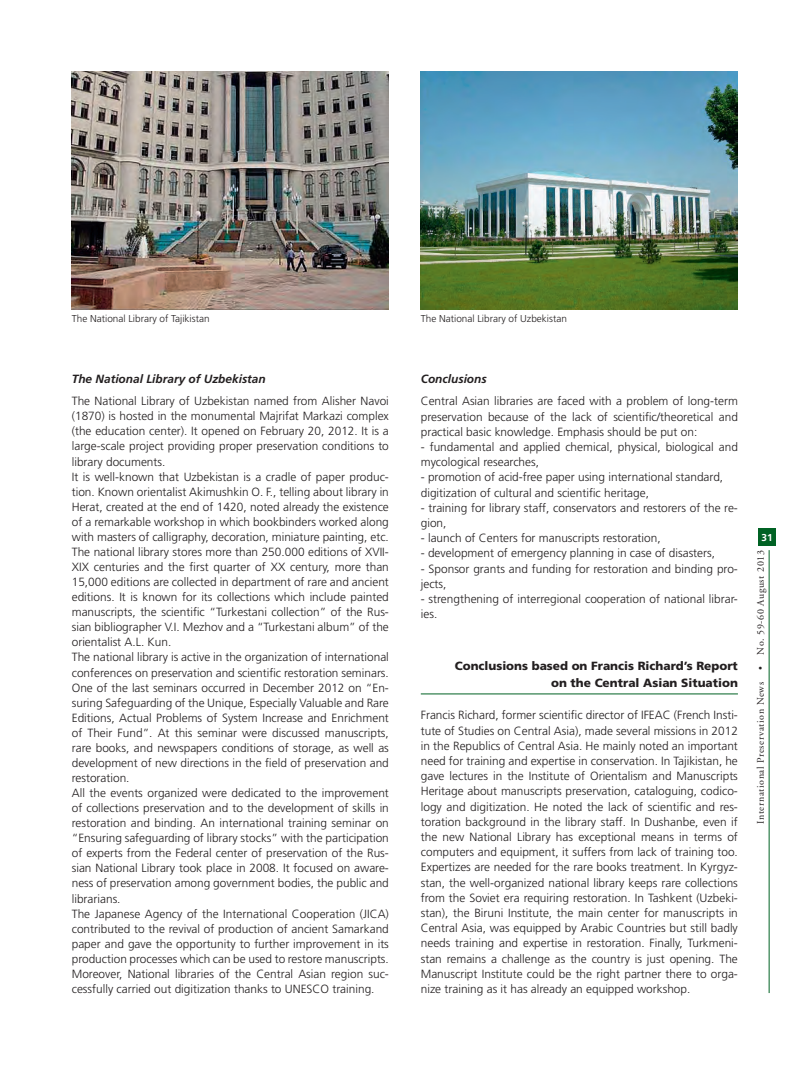
<style>
.page{position:relative;width:809px;height:1065px;background:#fff}
.page>*{position:absolute;margin:0;border:0;box-sizing:border-box;transform-origin:0 0}
.t1{font:300 11.88px/15.1px "Frutiger";color:#231f20}
.t2{font:900 11.88px/16.5px "Frutiger";color:#231f20;text-align:right}
.t3{font:italic 700 11.88px "Frutiger";color:#231f20}
.t4{font:300 10px "Frutiger";color:#231f20}
.t5{font:10px "Adobe Garamond";letter-spacing:.06em;color:#231f20}
.t6{font:700 10px "Frutiger";color:#fff}
</style>
<div class="page">
<div style="left:758px;top:528px;width:18px;height:18px;background:#006224"></div>
<hr style="left:769px;top:550px;width:1px;height:443px;background:#006224">
<hr style="left:421px;top:694px;width:317px;height:1px;background:#006224">
<img style="left:72px;top:72px;width:317px;height:238px">
<img style="left:421px;top:72px;width:317px;height:238px">
<p class="t4" style="left:72px;top:315px;width:139px">The National Library of Tajikistan</p>
<p class="t4" style="left:421px;top:315px;width:148px">The National Library of Uzbekistan</p>
<p class="t3" style="left:72px;top:374px;width:196px">The National Library of Uzbekistan</p>
<p class="t1" style="left:72px;top:394px;width:319px">The National Library of Uzbekistan named from Alisher Navoi (1870) is hosted in the monumental Majrifat Markazi complex (the education center). It opened on February 20, 2012. It is a large-scale project providing proper preservation conditions to library documents.<br>It is well-known that Uzbekistan is a cradle of paper produc&shy;tion. Known orientalist Akimushkin O. F., telling about library in Herat, created at the end of 1420, noted already the existence of a remarkable workshop in which bookbinders worked along with masters of calligraphy, decoration, miniature painting, etc.<br>The national library stores more than 250.000 editions of XVII-XIX centuries and the first quarter of XX century, more than 15,000 editions are collected in department of rare and ancient editions. It is known for its collections which include painted manuscripts, the scientific “Turkestani collection” of the Rus&shy;sian bibliographer V.I. Mezhov and a “Turkestani album” of the orientalist A.L. Kun.<br>The national library is active in the organization of international conferences on preservation and scientific restoration seminars.<br>One of the last seminars occurred in December 2012 on “En&shy;suring Safeguarding of the Unique, Especially Valuable and Rare Editions, Actual Problems of System Increase and Enrichment of Their Fund”. At this seminar were discussed manuscripts, rare books, and newspapers conditions of storage, as well as development of new directions in the field of preservation and restoration.<br>All the events organized were dedicated to the improvement of collections preservation and to the development of skills in restoration and binding. An international training seminar on “Ensuring safeguarding of library stocks” with the participation of experts from the Federal center of preservation of the Rus&shy;sian National Library took place in 2008. It focused on aware&shy;ness of preservation among government bodies, the public and librarians.<br>The Japanese Agency of the International Cooperation (JICA) contributed to the revival of production of ancient Samarkand paper and gave the opportunity to further improvement in its production processes which can be used to restore manuscripts.<br>Moreover, National libraries of the Central Asian region suc&shy;cessfully carried out digitization thanks to UNESCO training.</p>
<p class="t3" style="left:421px;top:374px;width:67px">Conclusions</p>
<p class="t1" style="left:421px;top:395px;width:319px;text-align:justify">Central Asian libraries are faced with a problem of long-term preservation because of the lack of scientific/theoretical and practical basic knowledge. Emphasis should be put on:</p>
<p class="t1" style="left:421px;top:440px;width:319px">- fundamental and applied chemical, physical, biological and mycological researches,</p>
<p class="t1" style="left:421px;top:471px;width:304px">- promotion of acid-free paper using international standard, digitization of cultural and scientific heritage,</p>
<p class="t1" style="left:421px;top:501px;width:319px">- training for library staff, conservators and restorers of the re&shy;gion,</p>
<p class="t1" style="left:421px;top:531px;width:241px">- launch of Centers for manuscripts restoration,</p>
<p class="t1" style="left:421px;top:547px;width:296px">- development of emergency planning in case of disasters,</p>
<p class="t1" style="left:421px;top:562px;width:319px">- Sponsor grants and funding for restoration and binding pro&shy;jects,</p>
<p class="t1" style="left:421px;top:592px;width:319px">- strengthening of interregional cooperation of national librar&shy;ies.</p>
<p class="t2" style="left:455px;top:659px;width:285px">Conclusions based on Francis Richard’s Report on the Central Asian Situation</p>
<p class="t1" style="left:421px;top:709px;width:319px;text-align:justify">Francis Richard, former scientific director of IFEAC (French Insti&shy;tute of Studies on Central Asia), made several missions in 2012 in the Republics of Central Asia. He mainly noted an important need for training and expertise in conservation. In Tajikistan, he gave lectures in the Institute of Orientalism and Manuscripts Heritage about manuscripts preservation, cataloguing, codico&shy;logy and digitization. He noted the lack of scientific and res&shy;toration background in the library staff. In Dushanbe, even if the new National Library has exceptional means in terms of computers and equipment, it suffers from lack of training too.<br>Expertizes are needed for the rare books treatment. In Kyrgyz&shy;stan, the well-organized national library keeps rare collections from the Soviet era requiring restoration. In Tashkent (Uzbeki&shy;stan), the Biruni Institute, the main center for manuscripts in Central Asia, was equipped by Arabic Countries but still badly needs training and expertise in restoration. Finally, Turkmeni&shy;stan remains a challenge as the country is just opening. The Manuscript Institute could be the right partner there to orga&shy;nize training as it has already an equipped workshop.</p>
<p class="t6" style="left:761px;top:533px;width:13px">31</p>
<p class="t5" style="left:757px;top:824px;width:275px;rotate:-90deg">International Preservation News • No. 59-60 August 2013</p>
</div>
